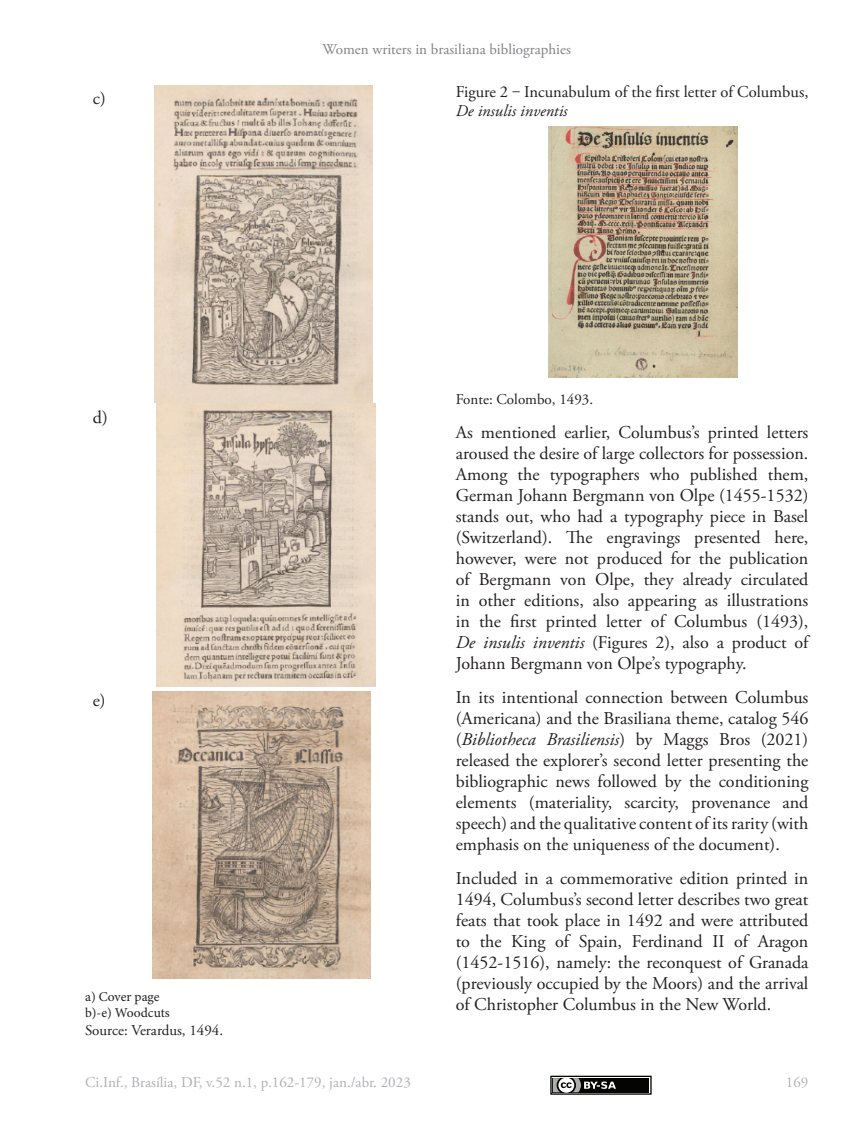
<style>
.page{position:relative;width:851px;height:1127px;background:#fff}
.page>*{position:absolute;margin:0;border:0;box-sizing:border-box;transform-origin:0 0}
.Corpo_de_Texto{font:18px/21px "Adobe Garamond Pro";color:#231f20;text-align:justify}
.Ci_Inf__Título_image{font:16.5px/18.9px "Adobe Garamond Pro";color:#231f20}
.t1{font:15px "Adobe Garamond Pro";color:#b0b1b5}
.Fonte{font:15px "Adobe Garamond Pro";color:#231f20}
.t2{font:15px "Adobe Garamond Pro";color:#808285}
.Notas{font:13.5px "Minion Pro";color:#231f20}
.s1{font-style:italic}
</style>
<div class="page">
<div style="left:550px;top:1075px;width:101px;height:19px;border:1px solid #040503"></div>
<div style="left:552px;top:1078px;width:97px;height:14px;background:#040503"></div>
<svg style="left:550px;top:1075px;width:66px;height:20px"></svg>
<img style="left:155px;top:85px;width:218px;height:317px">
<img style="left:156px;top:404px;width:220px;height:283px">
<img style="left:153px;top:691px;width:217px;height:287px">
<img style="left:549px;top:127px;width:188px;height:251px">
<p class="Corpo_de_Texto" style="left:93px;top:89px;width:14px">c)</p>
<p class="t2" style="left:322px;top:40px;width:250px">Women writers in brasiliana bibliographies</p>
<p class="Ci_Inf__Título_image" style="left:455px;top:83px;width:354px">Figure 2 ‒ Incunabulum of the first letter of Columbus,<br><span class="s1">De insulis inventis</span></p>
<p class="Corpo_de_Texto" style="left:93px;top:407px;width:16px">d)</p>
<p class="Corpo_de_Texto" style="left:93px;top:690px;width:14px">e)</p>
<p class="Notas" style="left:85px;top:987px;width:76px">a) Cover page</p>
<p class="Notas" style="left:85px;top:1004px;width:86px">b)-e) Woodcuts</p>
<p class="Fonte" style="left:85px;top:1021px;width:140px">Source: Verardus, 1494.</p>
<p class="Fonte" style="left:455px;top:390px;width:139px">Fonte: Colombo, 1493.</p>
<p class="Corpo_de_Texto" style="left:455px;top:422px;width:354px">As mentioned earlier, Columbus’s printed letters aroused the desire of large collectors for possession.<br>Among the typographers who published them, German Johann Bergmann von Olpe (1455-1532) stands out, who had a typography piece in Basel (Switzerland). The engravings presented here, however, were not produced for the publication of Bergmann von Olpe, they already circulated in other editions, also appearing as illustrations in the first printed letter of Columbus (1493), <span class="s1">De insulis inventis</span> (Figures 2), also a product of Johann Bergmann von Olpe’s typography.</p>
<p class="Corpo_de_Texto" style="left:455px;top:687px;width:354px">In its intentional connection between Columbus (Americana) and the Brasiliana theme, catalog 546 (<span class="s1">Bibliotheca Brasiliensis</span>) by Maggs Bros (2021) released the explorer’s second letter presenting the bibliographic news followed by the conditioning elements (materiality, scarcity, provenance and speech) and the qualitative content of its rarity (with emphasis on the uniqueness of the document).</p>
<p class="Corpo_de_Texto" style="left:455px;top:868px;width:354px">Included in a commemorative edition printed in 1494, Columbus’s second letter describes two great feats that took place in 1492 and were attributed to the King of Spain, Ferdinand II of Aragon (1452-1516), namely: the reconquest of Granada (previously occupied by the Moors) and the arrival of Christopher Columbus in the New World.</p>
<p class="t1" style="left:85px;top:1073px;width:327px">Ci.Inf., Brasília, DF, v.52 n.1, p.162-179, jan./abr. 2023</p>
<p class="t1" style="left:785px;top:1073px;width:24px">169</p>
</div>
